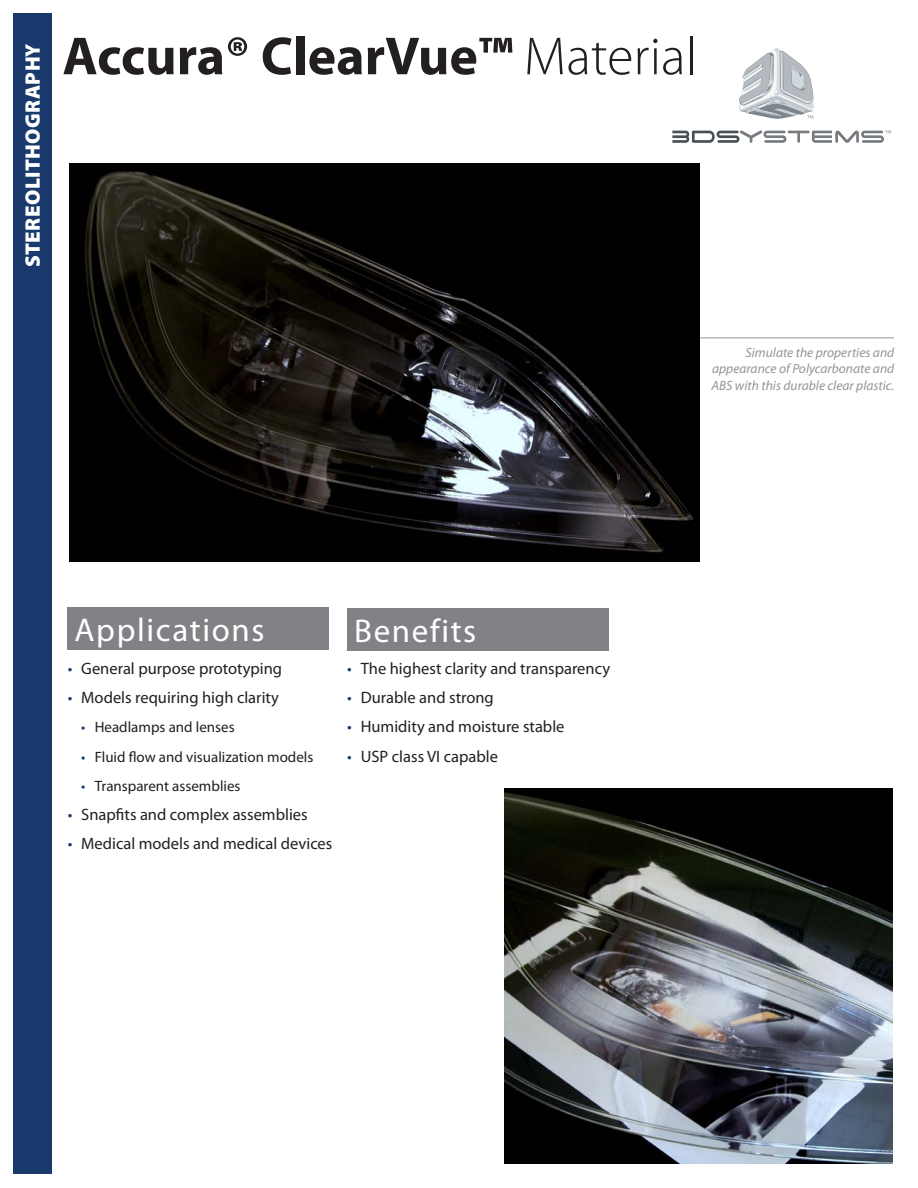
<style>
.page{position:relative;width:918px;height:1188px;background:#fff}
.page>*{position:absolute;margin:0;border:0;box-sizing:border-box;transform-origin:0 0}
.t1{font:700 54px "Myriad Pro";color:#231f20}
.t2{font:33px "Myriad Pro";letter-spacing:.05em;color:#fff}
.t3{font:900 21px "Myriad Pro";letter-spacing:.02em;color:#fff}
.t4{font:16.5px "Myriad Pro";color:#231f20}
.t5{font:15px "Myriad Pro";color:#231f20}
.t6{font:italic 13.5px/16.2px "Myriad Pro";color:#939598;text-align:justify}
.s1{font-weight:300}
.s2{color:#1a3a6d}
</style>
<div class="page">
<div style="left:14px;top:14px;width:38px;height:1160px;background:#1a3a6d"></div>
<hr style="left:484px;top:338px;width:410px;height:1px;background:#939598">
<div style="left:68px;top:607px;width:261px;height:43px;background:#808285"></div>
<div style="left:347px;top:608px;width:262px;height:42px;background:#808285"></div>
<svg style="left:672px;top:130px;width:219px;height:13px"></svg>
<svg style="left:739px;top:48px;width:76px;height:71px"></svg>
<img style="left:69px;top:164px;width:631px;height:397px">
<img style="left:504px;top:789px;width:389px;height:375px">
<p class="t3" style="left:19px;top:267px;width:225px;rotate:-90deg">STEREOLITHOGRAPHY</p>
<p class="t1" style="left:62px;top:21px;width:636px">Accura® ClearVue™ <span class="s1">Material</span></p>
<p class="t6" style="left:712px;top:344px;width:184px;text-indent:34px">Simulate the properties and appearance of Polycarbonate and ABS with this durable clear plastic.</p>
<p class="t2" style="left:75px;top:609px;width:192px">Applications</p>
<p class="t2" style="left:354px;top:610px;width:124px">Benefits</p>
<p class="t4" style="left:347px;top:658px;width:264px"><span class="s2">•</span> The highest clarity and transparency</p>
<p class="t4" style="left:347px;top:687px;width:148px"><span class="s2">•</span> Durable and strong</p>
<p class="t4" style="left:347px;top:717px;width:219px"><span class="s2">•</span> Humidity and moisture stable</p>
<p class="t4" style="left:347px;top:746px;width:152px"><span class="s2">•</span> USP class VI capable</p>
<p class="t4" style="left:68px;top:658px;width:216px"><span class="s2">•</span> General purpose prototyping</p>
<p class="t4" style="left:68px;top:687px;width:213px"><span class="s2">•</span> Models requiring high clarity</p>
<p class="t5" style="left:81px;top:718px;width:155px"><span class="s2">•</span> Headlamps and lenses</p>
<p class="t5" style="left:81px;top:747px;width:234px"><span class="s2">•</span> Fluid flow and visualization models</p>
<p class="t5" style="left:81px;top:777px;width:161px"><span class="s2">•</span> Transparent assemblies</p>
<p class="t4" style="left:68px;top:804px;width:241px"><span class="s2">•</span> Snapfits and complex assemblies</p>
<p class="t4" style="left:68px;top:834px;width:266px"><span class="s2">•</span> Medical models and medical devices</p>
</div>
